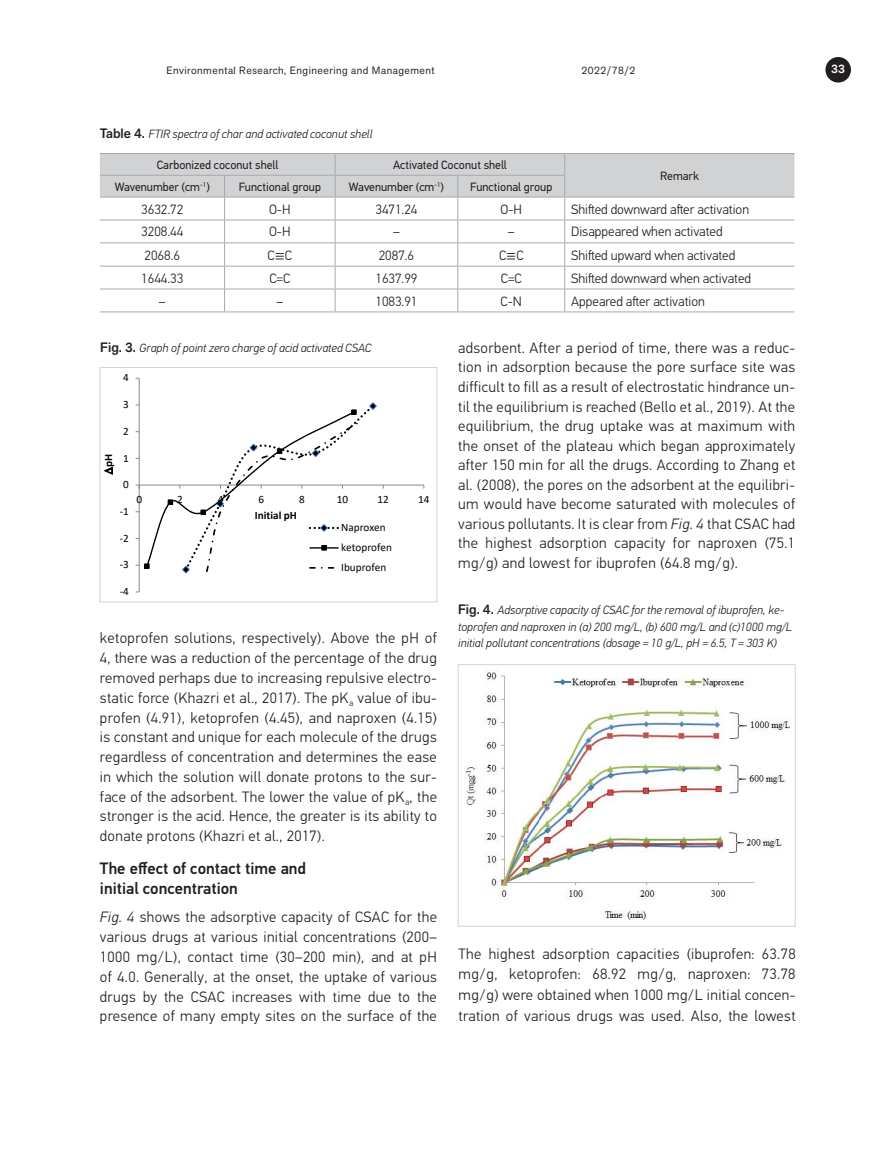
<style>
.page{position:relative;width:893px;height:1149px;background:#fff}
.page>*{position:absolute;margin:0;border:0;box-sizing:border-box;transform-origin:0 0}
.Skyrelis_mazas{font:500 16.5px "PF Din Text Pro";color:#231f20}
.tekstas_EREM{font:300 15px/19.8px "PF Din Text Pro";letter-spacing:.025em;color:#231f20;text-align:justify}
.Table__normal{font:300 13.5px "PF Din Text Pro";color:#231f20}
.Figure__title{font:italic 300 12px/16.5px "PF Din Text Pro";color:#231f20}
.Table__header{font:12px "PF Din Text Pro";color:#231f20}
.t1{font:500 12px "Akzid Grtsk Next";color:#fff}
.t2{font:11.25px/20px "Calibri";color:#000}
.t3{font:700 11.25px "Calibri";color:#000}
.t4{font:10.5px "Akzid Grtsk Next";letter-spacing:.05em;color:#231f20}
.s1{font-family:"Akzid Grtsk Next";font-weight:500;font-style:normal;font-size:13.5px}
.s2{font-family:"Cambria Math";font-weight:400}
.s3{font-style:italic}
</style>
<div class="page">
<div style="left:825px;top:57px;width:26px;height:25px;background:#231f20;border-radius:50%"></div>
<svg style="left:100px;top:153px;width:694px;height:158px"></svg>
<hr style="left:100px;top:311px;width:125px;height:1px;background:#a8a9ad">
<hr style="left:225px;top:311px;width:110px;height:1px;background:#a8a9ad">
<hr style="left:335px;top:311px;width:123px;height:1px;background:#a8a9ad">
<hr style="left:458px;top:311px;width:107px;height:1px;background:#a8a9ad">
<hr style="left:565px;top:311px;width:229px;height:1px;background:#a8a9ad">
<hr style="left:139px;top:378px;width:1px;height:213px;background:#898989">
<hr style="left:139px;top:484px;width:285px;height:1px;background:#898989">
<svg style="left:136px;top:402px;width:241px;height:171px"></svg>
<div style="left:100px;top:367px;width:337px;height:235px;border:1px solid #d1d2d4"></div>
<img style="left:464px;top:669px;width:327px;height:251px">
<div style="left:458px;top:664px;width:337px;height:262px;border:1px solid #d1d2d4"></div>
<p class="t4" style="left:167px;top:63px;width:270px">Environmental Research, Engineering and Management</p>
<p class="t4" style="left:581px;top:63px;width:55px">2022/78/2</p>
<p class="t1" style="left:831px;top:61px;width:15px">33</p>
<p class="Figure__title" style="left:100px;top:126px;width:274px"><span class="s1">Table 4.</span> FTIR spectra of char and activated coconut shell</p>
<p class="Table__header" style="left:157px;top:158px;width:123px">Carbonized coconut shell</p>
<p class="Table__header" style="left:393px;top:158px;width:115px">Activated Coconut shell</p>
<p class="Table__header" style="left:660px;top:168px;width:40px">Remark</p>
<p class="Table__header" style="left:115px;top:179px;width:97px">Wavenumber (cm<sup>-1</sup>)</p>
<p class="Table__header" style="left:239px;top:179px;width:84px">Functional group</p>
<p class="Table__header" style="left:349px;top:179px;width:97px">Wavenumber (cm<sup>-1</sup>)</p>
<p class="Table__header" style="left:470px;top:179px;width:84px">Functional group</p>
<p class="Table__normal" style="left:141px;top:201px;width:43px">3632.72</p>
<p class="Table__normal" style="left:269px;top:201px;width:23px">O-H</p>
<p class="Table__normal" style="left:375px;top:201px;width:43px">3471.24</p>
<p class="Table__normal" style="left:500px;top:201px;width:23px">O-H</p>
<p class="Table__normal" style="left:571px;top:201px;width:180px">Shifted downward after activation</p>
<p class="Table__normal" style="left:141px;top:224px;width:43px">3208.44</p>
<p class="Table__normal" style="left:269px;top:224px;width:23px">O-H</p>
<p class="Table__normal" style="left:393px;top:224px;width:8px">–</p>
<p class="Table__normal" style="left:508px;top:224px;width:8px">–</p>
<p class="Table__normal" style="left:571px;top:224px;width:153px">Disappeared when activated</p>
<p class="Table__normal" style="left:145px;top:247px;width:37px">2068.6</p>
<p class="Table__normal" style="left:268px;top:247px;width:26px">C<span class="s2">≡</span>C</p>
<p class="Table__normal" style="left:379px;top:247px;width:37px">2087.6</p>
<p class="Table__normal" style="left:499px;top:247px;width:26px">C<span class="s2">≡</span>C</p>
<p class="Table__normal" style="left:571px;top:247px;width:166px">Shifted upward when activated</p>
<p class="Table__normal" style="left:141px;top:270px;width:43px">1644.33</p>
<p class="Table__normal" style="left:269px;top:270px;width:23px">C=C</p>
<p class="Table__normal" style="left:375px;top:270px;width:43px">1637.99</p>
<p class="Table__normal" style="left:501px;top:270px;width:23px">C=C</p>
<p class="Table__normal" style="left:571px;top:270px;width:181px">Shifted downward when activated</p>
<p class="Table__normal" style="left:159px;top:293px;width:8px">–</p>
<p class="Table__normal" style="left:276px;top:293px;width:8px">–</p>
<p class="Table__normal" style="left:375px;top:293px;width:43px">1083.91</p>
<p class="Table__normal" style="left:501px;top:293px;width:23px">C-N</p>
<p class="Table__normal" style="left:571px;top:293px;width:135px">Appeared after activation</p>
<p class="Figure__title" style="left:100px;top:339px;width:273px"><span class="s1">Fig. 3.</span> Graph of point zero charge of acid activated CSAC</p>
<p class="t2" style="left:123px;top:367px;width:7px">4</p>
<p class="t2" style="left:123px;top:394px;width:7px">3</p>
<p class="t3" style="left:101px;top:474px;width:22px;rotate:-90deg">∆pH</p>
<p class="t2" style="left:123px;top:420px;width:7px">2</p>
<p class="t2" style="left:123px;top:447px;width:7px">1</p>
<p class="t2" style="left:123px;top:474px;width:7px">0</p>
<p class="t2" style="left:120px;top:501px;width:11px">-1</p>
<p class="t2" style="left:120px;top:527px;width:11px">-2</p>
<p class="t2" style="left:120px;top:554px;width:11px">-3</p>
<p class="t2" style="left:120px;top:581px;width:11px">-4</p>
<p class="t2" style="left:136px;top:488px;width:7px">0</p>
<p class="t2" style="left:177px;top:488px;width:7px">2</p>
<p class="t2" style="left:218px;top:488px;width:7px">4</p>
<p class="t2" style="left:258px;top:488px;width:7px">6</p>
<p class="t2" style="left:299px;top:488px;width:7px">8</p>
<p class="t2" style="left:337px;top:488px;width:13px">10</p>
<p class="t2" style="left:378px;top:488px;width:13px">12</p>
<p class="t2" style="left:418px;top:488px;width:13px">14</p>
<p class="t3" style="left:255px;top:507px;width:44px">Initial pH</p>
<p class="t2" style="left:341px;top:517px;width:52px">Naproxen ketoprofen<br>Ibuprofen</p>
<p class="tekstas_EREM" style="left:100px;top:628px;width:339px">ketoprofen solutions, respectively). Above the pH of 4, there was a reduction of the percentage of the drug removed perhaps due to increasing repulsive electro&shy;static force (Khazri et al., 2017). The pK<sub>a</sub> value of ibu&shy;profen (4.91), ketoprofen (4.45), and naproxen (4.15) is constant and unique for each molecule of the drugs regardless of concentration and determines the ease in which the solution will donate protons to the sur&shy;face of the adsorbent. The lower the value of pK<sub>a</sub>, the stronger is the acid. Hence, the greater is its ability to donate protons (Khazri et al., 2017).</p>
<p class="Skyrelis_mazas" style="left:100px;top:858px;width:208px">The effect of contact time and</p>
<p class="Skyrelis_mazas" style="left:100px;top:878px;width:140px">initial concentration</p>
<p class="tekstas_EREM" style="left:100px;top:907px;width:339px"><span class="s3">Fig. 4</span> shows the adsorptive capacity of CSAC for the various drugs at various initial concentrations (200– 1000 mg/L), contact time (30–200 min), and at pH of 4.0. Generally, at the onset, the uptake of various drugs by the CSAC increases with time due to the presence of many empty sites on the surface of the</p>
<p class="tekstas_EREM" style="left:458px;top:338px;width:338px">adsorbent. After a period of time, there was a reduc&shy;tion in adsorption because the pore surface site was difficult to fill as a result of electrostatic hindrance un&shy;til the equilibrium is reached (Bello et al., 2019). At the equilibrium, the drug uptake was at maximum with the onset of the plateau which began approximately after 150 min for all the drugs. According to Zhang et al. (2008), the pores on the adsorbent at the equilibri&shy;um would have become saturated with molecules of various pollutants. It is clear from <span class="s3">Fig. 4</span> that CSAC had the highest adsorption capacity for naproxen (75.1 mg/g) and lowest for ibuprofen (64.8 mg/g).</p>
<p class="Figure__title" style="left:458px;top:602px;width:335px"><span class="s1">Fig. 4.</span> Adsorptive capacity of CSAC for the removal of ibuprofen, ke&shy;toprofen and naproxen in (a) 200 mg/L, (b) 600 mg/L and (c)1000 mg/L initial pollutant concentrations (dosage = 10 g/L, pH = 6.5, T = 303 K)</p>
<p class="tekstas_EREM" style="left:459px;top:942px;width:338px;line-height:20.9px">The highest adsorption capacities (ibuprofen: 63.78 mg/g, ketoprofen: 68.92 mg/g, naproxen: 73.78 mg/g) were obtained when 1000 mg/L initial concen&shy;tration of various drugs was used. Also, the lowest</p>
</div>
